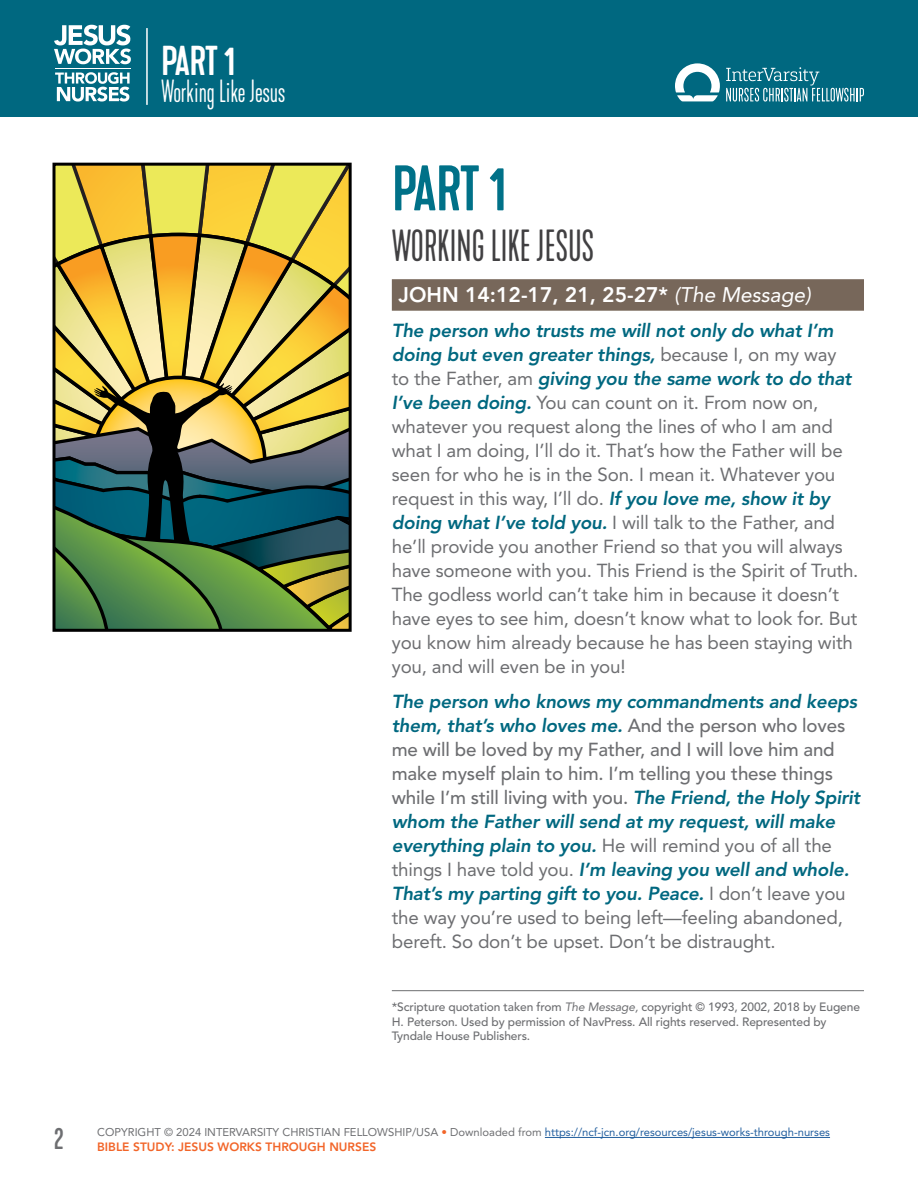
<style>
.page{position:relative;width:918px;height:1188px;background:#fff}
.page>*{position:absolute;margin:0;border:0;box-sizing:border-box;transform-origin:0 0}
.t1{font:60px "Kapra Neue Pro Medium Rounded";color:#007188}
.t2{font:42px "Kapra Neue Pro Light Condensed Rounded";letter-spacing:-.01em;color:#414042}
.t3{font:39px "Kapra Neue Pro Medium Rounded";color:#fff}
.t4{font:30px "Kapra Neue Pro Extra Light Condensed Rounded";letter-spacing:-.01em;color:#fff}
.t5{font:30px "Kapra Neue Pro Regular Condensed Rounded";color:#6d6e71}
.t6{font:800 21px "Avenir LT Std";color:#fff}
.t7{font:18.75px/24px "Avenir LT Std";letter-spacing:-.01em;color:#6d6e71}
.t8{font:italic 800 18.75px/24px "Avenir LT Std";letter-spacing:-.01em;color:#006880}
.t9{font:500 12px/14.2px "Avenir LT Std";letter-spacing:-.01em;color:#6d6e71}
.t10{font:800 12px "Avenir LT Std";color:#f26529}
.t11{font:11.25px "Avenir LT Std";color:#6d6e71}
.s1{font-weight:400;font-style:italic}
.s2{font-weight:800;font-style:italic;color:#006880}
.s3{font-weight:500;font-style:normal;color:#6d6e71}
.s4{font-weight:400;font-style:normal;color:#6d6e71}
.s5{color:#f26529}
.s6{color:#215e9e}
</style>
<div class="page">
<div style="left:0;top:0;width:918px;height:117px;background:#006880"></div>
<hr style="left:545px;top:1137px;width:285px;height:1px;background:#215e9e">
<hr style="left:146px;top:28px;width:2px;height:77px;background:#fff">
<svg style="left:675px;top:63px;width:45px;height:38px"></svg>
<svg style="left:726px;top:67px;width:138px;height:35px"></svg>
<svg style="left:54px;top:25px;width:77px;height:39px"></svg>
<svg style="left:55px;top:72px;width:75px;height:30px"></svg>
<hr style="left:55px;top:68px;width:76px;height:1px;background:#fff">
<svg style="left:56px;top:167px;width:292px;height:461px"></svg>
<div style="left:52px;top:163px;width:300px;height:469px;border:3px solid #000"></div>
<div style="left:392px;top:279px;width:472px;height:32px;background:#77675a"></div>
<hr style="left:392px;top:990px;width:472px;height:1px;background:#6d6e71">
<h3 class="t5" style="left:54px;top:1120px;width:11px">2</h3>
<h3 class="t3" style="left:161px;top:38px;width:76px">PART 1</h3>
<h3 class="t4" style="left:161px;top:74px;width:126px">Working Like Jesus</h3>
<h1 class="t1" style="left:392px;top:152px;width:117px">PART 1</h1>
<h2 class="t2" style="left:392px;top:221px;width:204px">WORKING LIKE JESUS</h2>
<p class="t6" style="left:399px;top:283px;width:414px">JOHN 14:12-17, 21, 25-27* <span class="s1">(The Message)</span></p>
<p class="t7" style="left:392px;top:319px;width:468px"><span class="s2">The person who trusts me will not only do what I’m doing but even greater things,</span> because I, on my way to the Father, am <span class="s2">giving you the same work to do that I’ve been doing.</span> You can count on it. From now on, whatever you request along the lines of who I am and what I am doing, I’ll do it. That’s how the Father will be seen for who he is in the Son. I mean it. Whatever you request in this way, I’ll do. <span class="s2">If you love me, show it by doing what I’ve told you.</span> I will talk to the Father, and he’ll provide you another Friend so that you will always have someone with you. This Friend is the Spirit of Truth.<br>The godless world can’t take him in because it doesn’t have eyes to see him, doesn’t know what to look for. But you know him already because he has been staying with you, and will even be in you!</p>
<p class="t8" style="left:392px;top:690px;width:470px">The person who knows my commandments and keeps them, that’s who loves me. <span class="s3">And the person who loves me will be loved by my Father, and I will love him and make myself plain to him. I’m telling you these things while I’m still living with you.</span> The Friend, the Holy Spirit whom the Father will send at my request, will make everything plain to you. <span class="s4">He will remind you of all the things I have told you.</span> I’m leaving you well and whole.<br>That’s my parting gift to you. Peace. <span class="s4">I don’t leave you the way you’re used to being left—feeling abandoned, bereft. So don’t be upset. Don’t be distraught.</span></p>
<p class="t9" style="left:392px;top:1000px;width:470px">*Scripture quotation taken from <span class="s1">The Message,</span> copyright © 1993, 2002, 2018 by Eugene<br>H. Peterson. Used by permission of NavPress. All rights reserved. Represented by<br>Tyndale House Publishers.</p>
<p class="t11" style="left:97px;top:1126px;width:734px">COPYRIGHT © 2024 INTERVARSITY CHRISTIAN FELLOWSHIP/USA <span class="s5">•</span> Downloaded from <span class="s6">https://ncf-jcn.org/resources/jesus-works-through-nurses</span></p>
<p class="t10" style="left:97px;top:1140px;width:281px">BIBLE STUDY: JESUS WORKS THROUGH NURSES</p>
</div>
